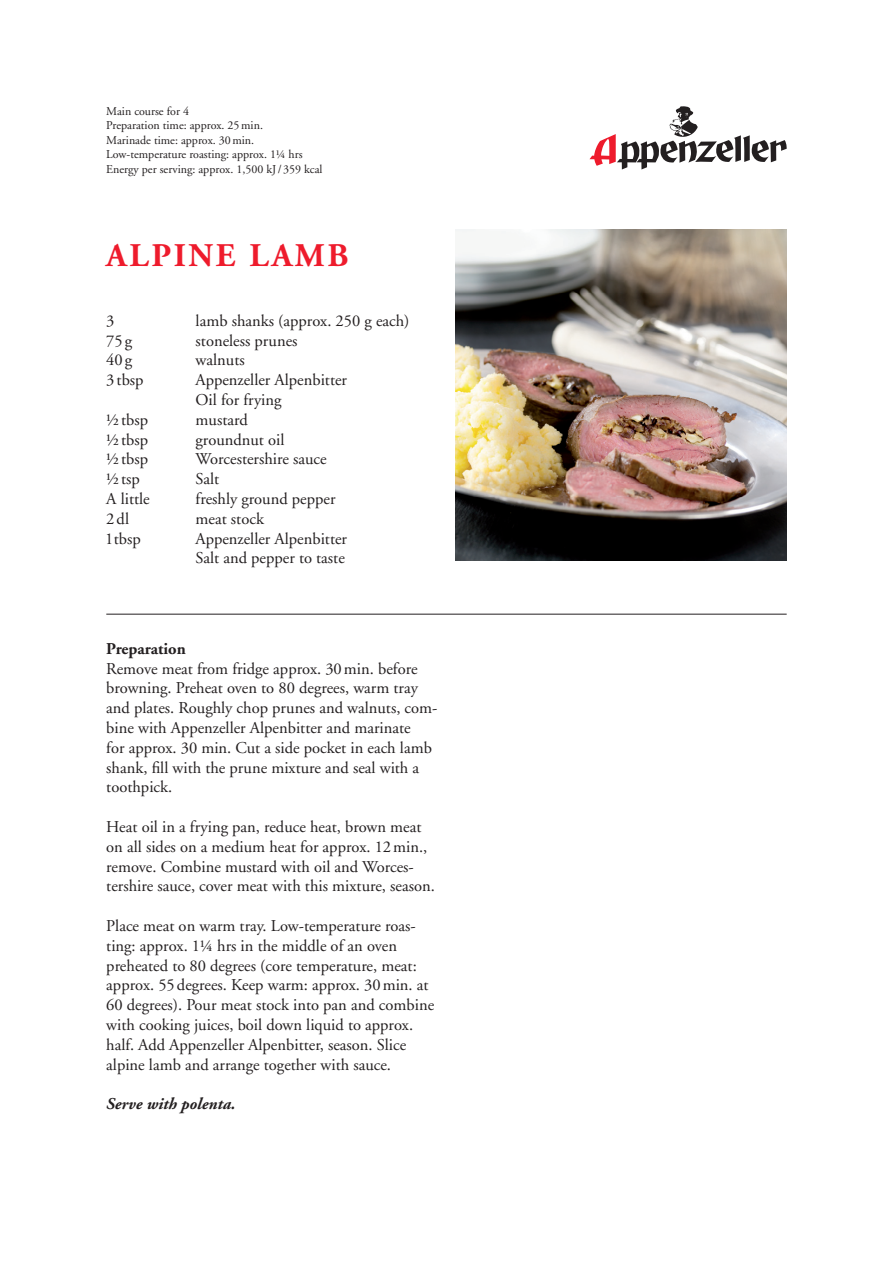
<style>
.page{position:relative;width:893px;height:1263px;background:#fff}
.page>*{position:absolute;margin:0;border:0;box-sizing:border-box;transform-origin:0 0}
.t1{font:700 33px "Adobe Garamond";letter-spacing:.08em;color:#ee1b2c}
.t2{font:16.5px/19.8px "Adobe Garamond";color:#231f20}
.t3{font:italic 700 16.5px "Adobe Garamond";color:#231f20}
.t4{font:700 16.5px "Adobe Garamond";color:#231f20}
.t5{font:12px/14.4px "Adobe Garamond";color:#231f20}
</style>
<div class="page">
<img style="left:456px;top:230px;width:331px;height:330px">
<hr style="left:106px;top:614px;width:681px;height:1px;background:#231f20">
<svg style="left:589px;top:106px;width:198px;height:63px"></svg>
<p class="t5" style="left:106px;top:104px;width:218px">Main course for 4<br>Preparation time: approx. 25min.<br>Marinade time: approx. 30min.<br>Low-temperature roasting: approx. 1¼ hrs Energy per serving: approx. 1,500 kJ/359 kcal</p>
<h1 class="t1" style="left:106px;top:238px;width:244px">ALPINE LAMB</h1>
<p class="t2" style="left:106px;top:311px;width:10px">3</p>
<p class="t2" style="left:196px;top:311px;width:215px">lamb shanks (approx. 250 g each)</p>
<p class="t2" style="left:106px;top:331px;width:27px">75g</p>
<p class="t2" style="left:196px;top:331px;width:103px">stoneless prunes</p>
<p class="t2" style="left:106px;top:351px;width:27px">40g</p>
<p class="t2" style="left:196px;top:351px;width:51px">walnuts</p>
<p class="t2" style="left:106px;top:370px;width:39px">3 tbsp</p>
<p class="t2" style="left:196px;top:370px;width:153px">Appenzeller Alpenbitter<br>Oil for frying</p>
<p class="t2" style="left:106px;top:410px;width:43px">½tbsp</p>
<p class="t2" style="left:196px;top:410px;width:54px">mustard</p>
<p class="t2" style="left:106px;top:430px;width:43px">½tbsp</p>
<p class="t2" style="left:196px;top:430px;width:90px">groundnut oil</p>
<p class="t2" style="left:106px;top:450px;width:43px">½tbsp</p>
<p class="t2" style="left:196px;top:450px;width:133px">Worcestershire sauce</p>
<p class="t2" style="left:106px;top:469px;width:35px">½tsp</p>
<p class="t2" style="left:196px;top:469px;width:25px">Salt</p>
<p class="t2" style="left:106px;top:489px;width:45px">A little</p>
<p class="t2" style="left:196px;top:489px;width:141px">freshly ground pepper</p>
<p class="t2" style="left:106px;top:509px;width:24px">2dl</p>
<p class="t2" style="left:196px;top:509px;width:70px">meat stock</p>
<p class="t2" style="left:105px;top:529px;width:37px">1tbsp</p>
<p class="t2" style="left:196px;top:529px;width:153px">Appenzeller Alpenbitter<br>Salt and pepper to taste</p>
<p class="t4" style="left:106px;top:639px;width:81px">Preparation</p>
<p class="t2" style="left:106px;top:659px;width:333px">Remove meat from fridge approx. 30min. before browning. Preheat oven to 80 degrees, warm tray and plates. Roughly chop prunes and walnuts, com&shy;bine with Appenzeller Alpenbitter and marinate<br>for approx. 30 min. Cut a side pocket in each lamb shank, fill with the prune mixture and seal with a toothpick.</p>
<p class="t2" style="left:106px;top:817px;width:330px">Heat oil in a frying pan, reduce heat, brown meat on all sides on a medium heat for approx. 12min., remove. Combine mustard with oil and Worces&shy;tershire sauce, cover meat with this mixture, season.</p>
<p class="t2" style="left:106px;top:916px;width:329px">Place meat on warm tray. Low-temperature roas&shy;ting: approx. 1¼ hrs in the middle of an oven preheated to 80 degrees (core temperature, meat: approx. 55degrees. Keep warm: approx. 30min. at 60 degrees). Pour meat stock into pan and combine with cooking juices, boil down liquid to approx. half. Add Appenzeller Alpenbitter, season. Slice alpine lamb and arrange together with sauce.</p>
<p class="t3" style="left:106px;top:1095px;width:131px">Serve with polenta.</p>
</div>
